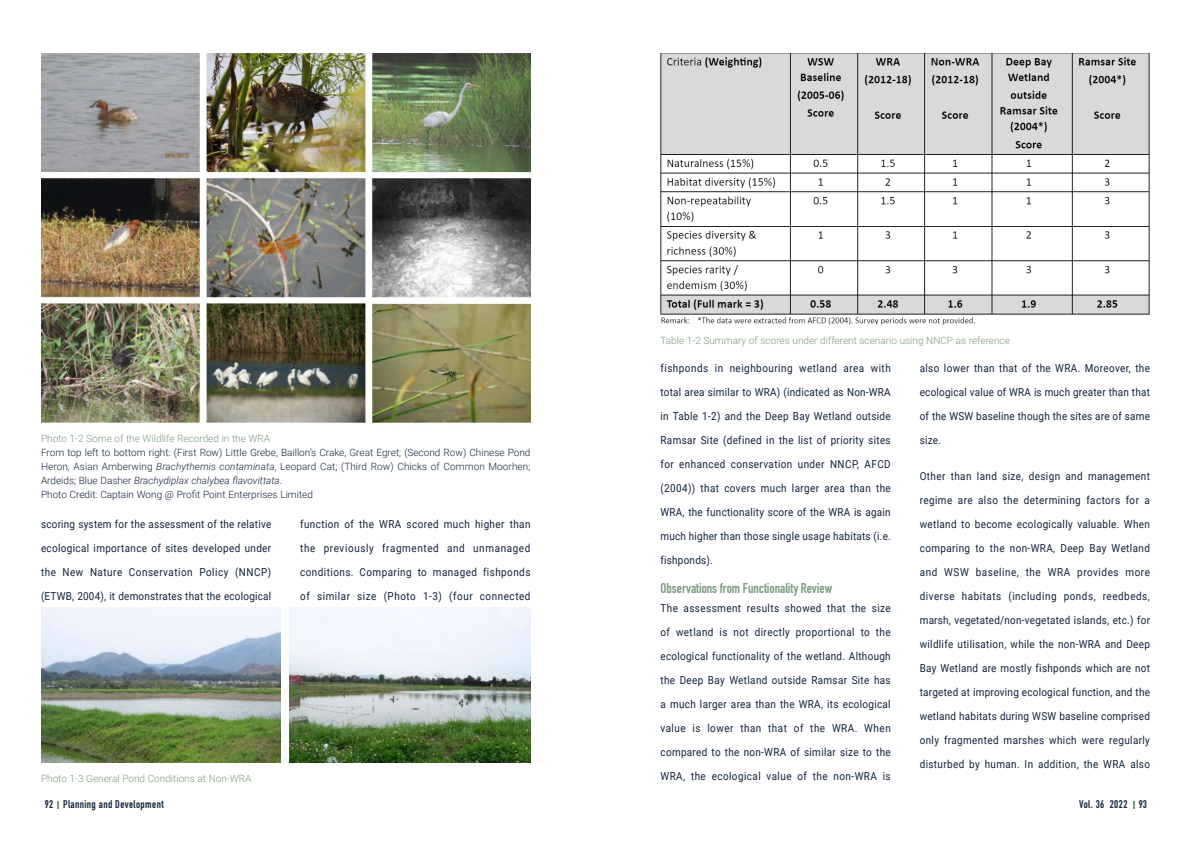
<style>
.page{position:relative;width:1191px;height:842px;background:#fff}
.page>*{position:absolute;margin:0;border:0;box-sizing:border-box;transform-origin:0 0}
.t1{font:700 14px "DIN Condensed";color:#7a9b7d}
.t2{font:11px/24px "Roboto";letter-spacing:.03em;color:#11223a;text-align:justify;scale:.9 1}
.t3{font:700 11px "DIN Condensed";letter-spacing:.04em;color:#11223a}
.t4{font:300 10px/14px "Roboto";color:#11223a}
.t5{font:300 10px "Roboto";color:#7a9b7d}
.s1{font-style:italic}
</style>
<div class="page">
<img style="left:41px;top:53px;width:489px;height:371px">
<img style="left:41px;top:607px;width:240px;height:155px">
<img style="left:289px;top:607px;width:241px;height:155px">
<img style="left:660px;top:53px;width:490px;height:271px">
<p class="t5" style="left:41px;top:431px;width:231px">Photo 1-2 Some of the Wildlife Recorded in the WRA</p>
<p class="t4" style="left:41px;top:445px;width:491px">From top left to bottom right: (First Row) Little Grebe, Baillon’s Crake, Great Egret; (Second Row) Chinese Pond Heron, Asian Amberwing <span class="s1">Brachythemis contaminata</span>, Leopard Cat; (Third Row) Chicks of Common Moorhen; Ardeids; Blue Dasher <span class="s1">Brachydiplax chalybea flavovittata</span>.<br>Photo Credit: Captain Wong @ Profit Point Enterprises Limited</p>
<p class="t2" style="left:41px;top:512px;width:257px">scoring system for the assessment of the relative ecological importance of sites developed under the New Nature Conservation Policy (NNCP) (ETWB, 2004), it demonstrates that the ecological</p>
<p class="t2" style="left:300px;top:512px;width:257px">function of the WRA scored much higher than the previously fragmented and unmanaged conditions. Comparing to managed fishponds of similar size (Photo 1-3) (four connected</p>
<p class="t5" style="left:41px;top:771px;width:212px">Photo 1-3 General Pond Conditions at Non-WRA</p>
<p class="t5" style="left:660px;top:334px;width:351px">Table 1-2 Summary of scores under different scenario using NNCP as reference</p>
<p class="t2" style="left:660px;top:356px;width:257px">fishponds in neighbouring wetland area with total area similar to WRA) (indicated as Non-WRA in Table 1-2) and the Deep Bay Wetland outside Ramsar Site (defined in the list of priority sites for enhanced conservation under NNCP, AFCD (2004)) that covers much larger area than the WRA, the functionality score of the WRA is again much higher than those single usage habitats (i.e. fishponds).</p>
<p class="t1" style="left:660px;top:578px;width:173px">Observations from Functionality Review</p>
<p class="t2" style="left:660px;top:596px;width:257px">The assessment results showed that the size of wetland is not directly proportional to the ecological functionality of the wetland. Although the Deep Bay Wetland outside Ramsar Site has a much larger area than the WRA, its ecological value is lower than that of the WRA. When compared to the non-WRA of similar size to the WRA, the ecological value of the non-WRA is</p>
<p class="t2" style="left:919px;top:356px;width:257px">also lower than that of the WRA. Moreover, the ecological value of WRA is much greater than that of the WSW baseline though the sites are of same size.</p>
<p class="t2" style="left:919px;top:464px;width:257px">Other than land size, design and management regime are also the determining factors for a wetland to become ecologically valuable. When comparing to the non-WRA, Deep Bay Wetland and WSW baseline, the WRA provides more diverse habitats (including ponds, reedbeds, marsh, vegetated/non-vegetated islands, etc.) for wildlife utilisation, while the non-WRA and Deep Bay Wetland are mostly fishponds which are not targeted at improving ecological function, and the wetland habitats during WSW baseline comprised only fragmented marshes which were regularly disturbed by human. In addition, the WRA also</p>
<p class="t3" style="left:45px;top:797px;width:120px">92 Planning and Development</p>
<p class="t3" style="left:1079px;top:797px;width:69px">Vol. 36 2022 93</p>
</div>
